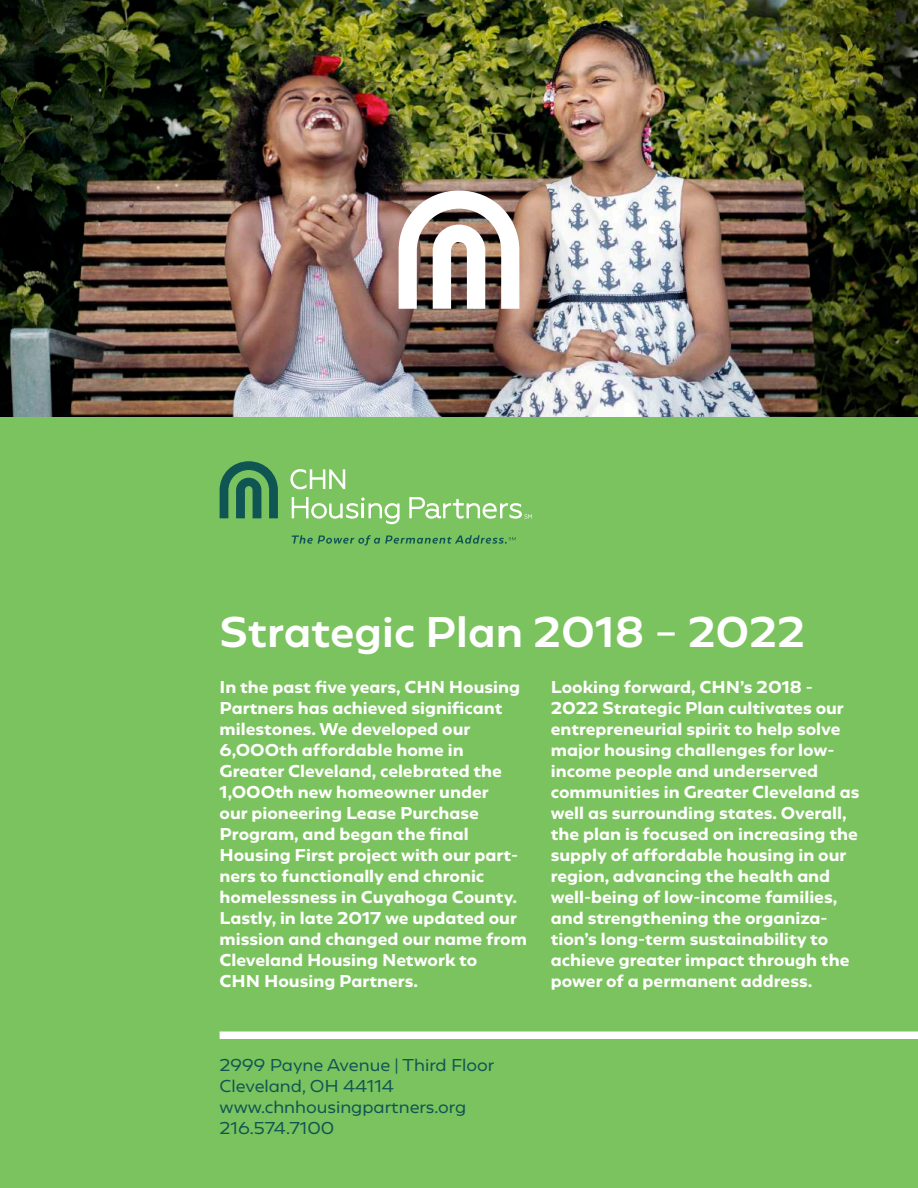
<style>
.page{position:relative;width:918px;height:1188px;background:#fff}
.page>*{position:absolute;margin:0;border:0;box-sizing:border-box;transform-origin:0 0}
.t1{font:500 37.5px "Geometrica";color:#fff}
.t2{font:700 15px/21px "Geometrica";color:#fff}
.t3{font:15px/21px "Geometrica";color:#0f5554}
</style>
<div class="page">
<div style="left:0;top:417px;width:918px;height:771px;background:#7bc35e"></div>
<svg style="left:220px;top:461px;width:58px;height:57px"></svg>
<svg style="left:292px;top:497px;width:108px;height:27px"></svg>
<svg style="left:290px;top:469px;width:55px;height:20px"></svg>
<svg style="left:409px;top:497px;width:123px;height:22px"></svg>
<svg style="left:292px;top:535px;width:224px;height:11px"></svg>
<img style="left:0;top:0;width:918px;height:417px">
<svg style="left:399px;top:191px;width:120px;height:118px"></svg>
<div style="left:220px;top:1031px;width:698px;height:8px;background:#fff"></div>
<h1 class="t1" style="left:220px;top:605px;width:587px">Strategic Plan 2018 – 2022</h1>
<p class="t2" style="left:220px;top:677px;width:309px">In the past five years, CHN Housing<br>Partners has achieved significant milestones. We developed our<br>6,OOOth affordable home in<br>Greater Cleveland, celebrated the<br>1,OOOth new homeowner under<br>our pioneering Lease Purchase<br>Program, and began the final<br>Housing First project with our part&shy;ners to functionally end chronic homelessness in Cuyahoga County.<br>Lastly, in late 2017 we updated our mission and changed our name from<br>Cleveland Housing Network to<br>CHN Housing Partners.</p>
<p class="t2" style="left:551px;top:677px;width:310px">Looking forward, CHN’s 2018 - 2022 Strategic Plan cultivates our entrepreneurial spirit to help solve major housing challenges for low&shy;income people and underserved communities in Greater Cleveland as well as surrounding states. Overall, the plan is focused on increasing the supply of affordable housing in our region, advancing the health and well-being of low-income families, and strengthening the organiza&shy;tion’s long-term sustainability to achieve greater impact through the power of a permanent address.</p>
<p class="t3" style="left:220px;top:1055px;width:276px">2999 Payne Avenue | Third Floor<br>Cleveland, OH 44114 www.chnhousingpartners.org<br>216.574.7100</p>
</div>
